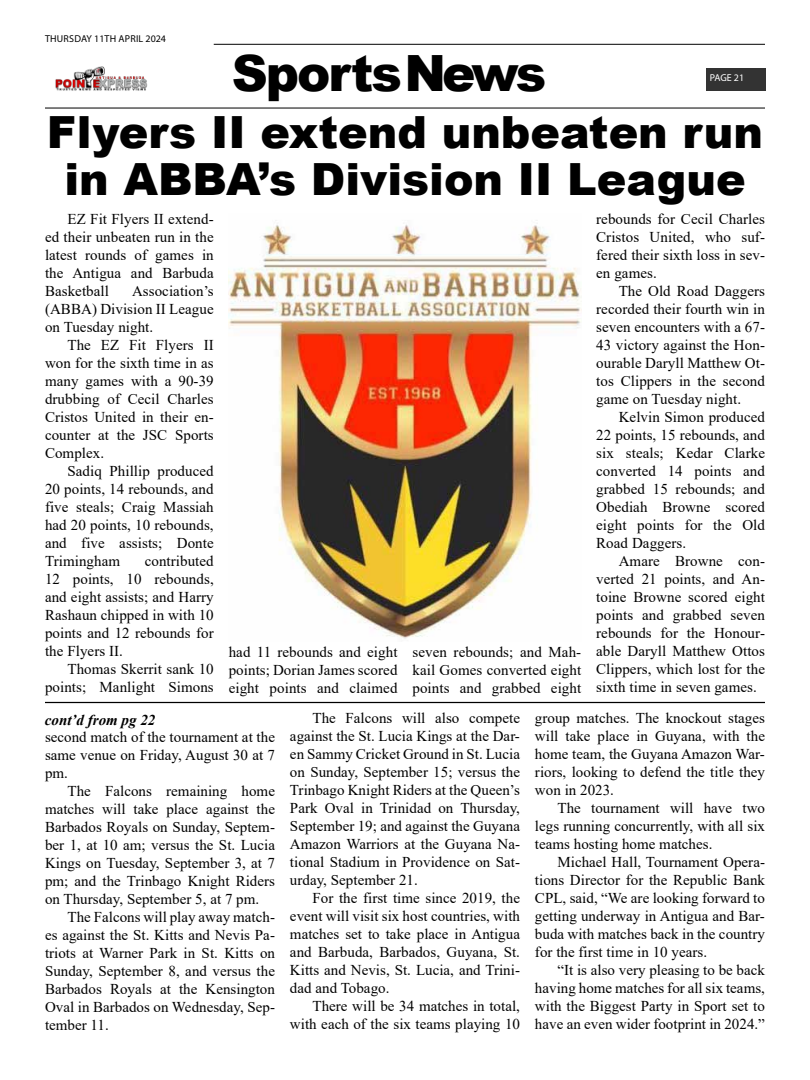
<style>
.page{position:relative;width:810px;height:1080px;background:#fff}
.page>*{position:absolute;margin:0;border:0;box-sizing:border-box;transform-origin:0 0}
.t1{font:900 50px "Arial";letter-spacing:-.04em;color:#000}
.t2{font:900 44.38px/47.5px "Arial";color:#000;text-align:center}
.t3{font:15px/18px "Times New Roman";letter-spacing:.005em;color:#000;text-align:justify}
.t4{font:italic 700 15px "Times New Roman";color:#000}
.t5{font:10px "Myriad Pro";letter-spacing:.02em;color:#000}
.t6{font:10px "Myriad Pro";letter-spacing:-.005em;color:#fff}
</style>
<div class="page">
<hr style="left:45px;top:107px;width:720px;height:2px;background:#333">
<hr style="left:214px;top:44px;width:551px;height:1px;background:#333">
<div style="left:706px;top:68px;width:60px;height:23px;background:#333"></div>
<img style="left:55px;top:66px;width:93px;height:25px">
<hr style="left:45px;top:702px;width:720px;height:1px;background:#000">
<img style="left:229px;top:224px;width:352px;height:415px">
<p class="t5" style="left:45px;top:33px;width:122px">THURSDAY 11TH APRIL 2024</p>
<h1 class="t1" style="left:232px;top:37px;width:316px">SportsNews</h1>
<p class="t6" style="left:710px;top:72px;width:36px">PAGE 21</p>
<h2 class="t2" style="left:47px;top:107px;width:718px">Flyers II extend unbeaten run in ABBA’s Division II League</h2>
<p class="t3" style="left:45px;top:210px;width:170px;text-indent:22px">EZ Fit Flyers II extend&shy;ed their unbeaten run in the latest rounds of games in the Antigua and Barbuda Basketball</p>
<p class="t3" style="left:45px;top:282px;width:170px;text-indent:87px">Association’s (ABBA) Division II League on Tuesday night.</p>
<p class="t3" style="left:45px;top:336px;width:170px;text-indent:22px">The EZ Fit Flyers II won for the sixth time in as many games with a 90-39 drubbing of Cecil Charles Cristos United in their en&shy;counter at the JSC Sports Complex.</p>
<p class="t3" style="left:45px;top:462px;width:170px;text-indent:22px">Sadiq Phillip produced 20 points, 14 rebounds, and five steals; Craig Massiah had 20 points, 10 rebounds, and five assists; Donte Trimingham</p>
<p class="t3" style="left:45px;top:552px;width:170px;text-indent:100px">contributed 12 points, 10 rebounds, and eight assists; and Harry Rashaun chipped in with 10 points and 12 rebounds for the Flyers II.</p>
<p class="t3" style="left:45px;top:660px;width:170px;text-align:right">Thomas Skerrit sank 10 points; Manlight Simons</p>
<p class="t3" style="left:229px;top:643px;width:170px">had 11 rebounds and eight points; Dorian James scored eight points and claimed</p>
<p class="t3" style="left:412px;top:643px;width:170px">seven rebounds; and Mah&shy;kail Gomes converted eight points and grabbed eight</p>
<p class="t3" style="left:596px;top:210px;width:170px">rebounds for Cecil Charles Cristos United, who suf&shy;fered their sixth loss in sev&shy;en games.</p>
<p class="t3" style="left:596px;top:282px;width:170px;text-indent:22px">The Old Road Daggers recorded their fourth win in seven encounters with a 67- 43 victory against the Hon&shy;ourable Daryll Matthew Ot&shy;tos Clippers in the second game on Tuesday night.</p>
<p class="t3" style="left:596px;top:408px;width:170px;text-indent:22px">Kelvin Simon produced 22 points, 15 rebounds, and six steals; Kedar Clarke converted 14 points and grabbed 15 rebounds; and Obediah Browne scored eight points for the Old Road Daggers.</p>
<p class="t3" style="left:596px;top:552px;width:170px;text-indent:22px">Amare Browne con&shy;verted 21 points, and An&shy;toine Browne scored eight points and grabbed seven rebounds for the Honour&shy;able Daryll Matthew Ottos Clippers, which lost for the sixth time in seven games.</p>
<p class="t4" style="left:45px;top:710px;width:112px">cont’d from pg 22</p>
<p class="t3" style="left:45px;top:727px;width:232px">second match of the tournament at the same venue on Friday, August 30 at 7 pm.</p>
<p class="t3" style="left:45px;top:781px;width:232px;text-indent:22px">The Falcons remaining home matches will take place against the Barbados Royals on Sunday, Septem&shy;ber 1, at 10 am; versus the St. Lucia Kings on Tuesday, September 3, at 7 pm; and the Trinbago Knight Riders on Thursday, September 5, at 7 pm.</p>
<p class="t3" style="left:45px;top:907px;width:232px;text-indent:22px">The Falcons will play away match&shy;es against the St. Kitts and Nevis Pa&shy;triots at Warner Park in St. Kitts on Sunday, September 8, and versus the Barbados Royals at the Kensington Oval in Barbados on Wednesday, Sep&shy;tember 11.</p>
<p class="t3" style="left:290px;top:709px;width:232px;text-indent:22px">The Falcons will also compete against the St. Lucia Kings at the Dar&shy;en Sammy Cricket Ground in St. Lucia on Sunday, September 15; versus the Trinbago Knight Riders at the Queen’s Park Oval in Trinidad on Thursday, September 19; and against the Guyana Amazon Warriors at the Guyana Na&shy;tional Stadium in Providence on Sat&shy;urday, September 21.</p>
<p class="t3" style="left:290px;top:889px;width:232px;text-indent:22px">For the first time since 2019, the event will visit six host countries, with matches set to take place in Antigua and Barbuda, Barbados, Guyana, St.<br>Kitts and Nevis, St. Lucia, and Trini&shy;dad and Tobago.</p>
<p class="t3" style="left:290px;top:997px;width:232px;text-align:right">There will be 34 matches in total, with each of the six teams playing 10</p>
<p class="t3" style="left:535px;top:709px;width:232px">group matches. The knockout stages will take place in Guyana, with the home team, the Guyana Amazon War&shy;riors, looking to defend the title they won in 2023.</p>
<p class="t3" style="left:535px;top:799px;width:232px;text-indent:22px">The tournament will have two legs running concurrently, with all six teams hosting home matches.</p>
<p class="t3" style="left:535px;top:853px;width:232px;text-indent:22px">Michael Hall, Tournament Opera&shy;tions Director for the Republic Bank CPL, said, “We are looking forward to getting underway in Antigua and Bar&shy;buda with matches back in the country for the first time in 10 years.</p>
<p class="t3" style="left:535px;top:961px;width:232px;text-indent:22px">“It is also very pleasing to be back having home matches for all six teams, with the Biggest Party in Sport set to have an even wider footprint in 2024.”</p>
</div>
